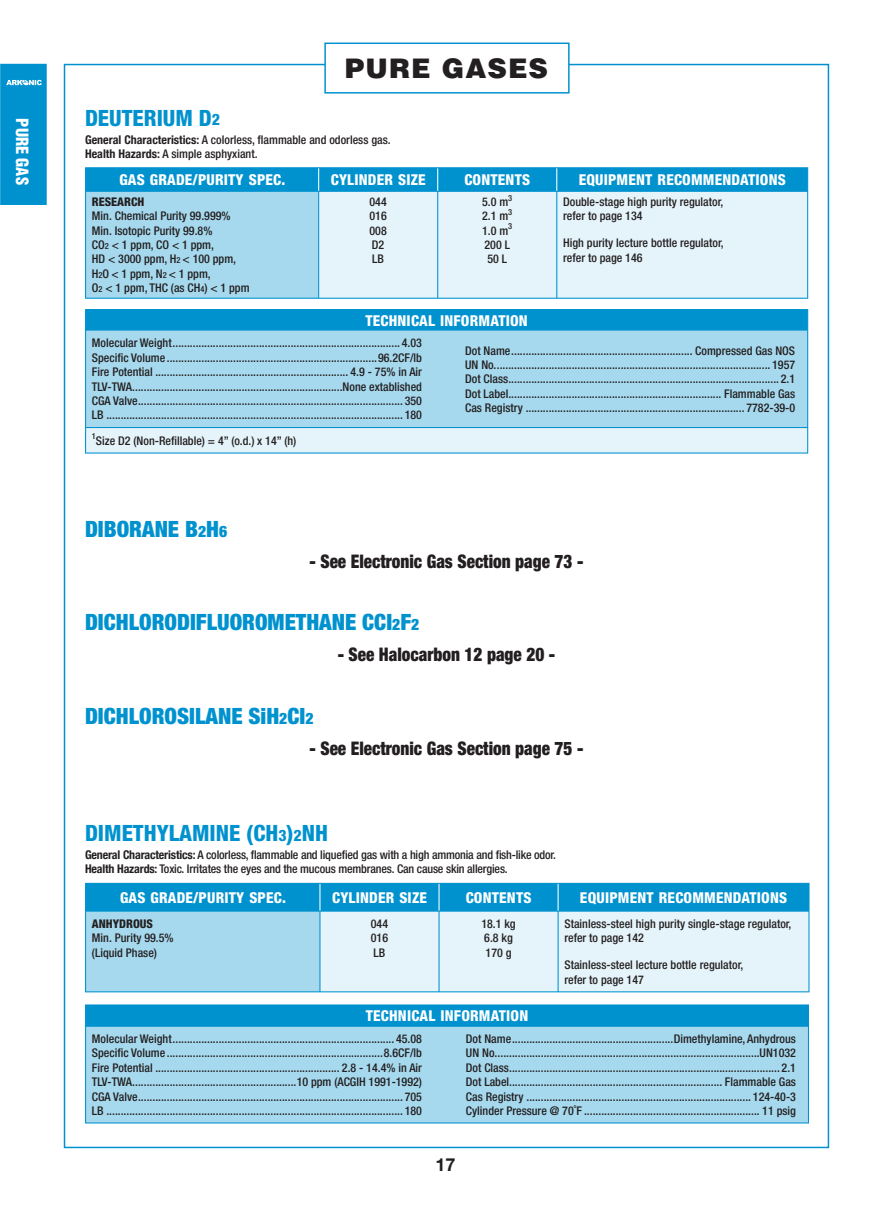
<style>
.page{position:relative;width:893px;height:1212px;background:#fff}
.page>*{position:absolute;margin:0;border:0;box-sizing:border-box;transform-origin:0 0}
.t1{font:900 27px "Helvetica";letter-spacing:.04em;color:#231f20}
.t2{font:900 condensed 22.5px "Helvetica Neue";color:#0092cf}
.t3{font:800 condensed 22.5px "Helvetica Neue";color:#0092cf}
.t4{font:900 condensed 18.75px "Helvetica Neue";color:#231f20;scale:.92 1}
.t5{font:700 18px "Helvetica Neue";color:#231f20}
.t6{font:900 condensed 16.5px "Helvetica";color:#fff}
.t7{font:800 condensed 15px "Helvetica Neue";letter-spacing:.015em;color:#fff}
.t8{font:500 condensed 12px/14.4px "Helvetica Neue";color:#231f20}
.t9{font:800 condensed 12px "Helvetica Neue";color:#231f20}
.s1{font-size:15.75px}
.s2{font-weight:700}
.s3{font-size:8.4px}
</style>
<div class="page">
<div style="left:0;top:64px;width:47px;height:141px;background:#0092cf"></div>
<div style="left:324px;top:43px;width:246px;height:51px;border:2px solid #0092cf"></div>
<svg style="left:85px;top:309px;width:724px;height:145px;background:#94d1ea"></svg>
<svg style="left:85px;top:1004px;width:724px;height:120px;background:#86cbe8"></svg>
<svg style="left:85px;top:167px;width:724px;height:132px;background:#cde9f5"></svg>
<svg style="left:86px;top:167px;width:722px;height:25px;background:#0493cf"></svg>
<svg style="left:85px;top:882px;width:725px;height:111px;background:#a9d9ee"></svg>
<svg style="left:86px;top:883px;width:723px;height:109px;background:#97d3eb"></svg>
<svg style="left:6px;top:80px;width:36px;height:6px"></svg>
<h3 class="t6" style="left:32px;top:118px;width:68px;rotate:90deg">ERUP SAG</h3>
<h1 class="t1" style="left:345px;top:51px;width:205px">PURE GASES</h1>
<h2 class="t3" style="left:85px;top:104px;width:136px">DEUTERIUM D<span class="s1">2</span></h2>
<p class="t8" style="left:85px;top:132px;width:307px"><span class="s2">General Characteristics:</span> A colorless, flammable and odorless gas.<br><span class="s2">Health Hazards:</span> A simple asphyxiant.</p>
<p class="t7" style="left:119px;top:170px;width:167px">GAS GRADE/PURITY SPEC.</p>
<p class="t7" style="left:331px;top:170px;width:96px">CYLINDER SIZE</p>
<p class="t7" style="left:464px;top:170px;width:67px">CONTENTS</p>
<p class="t7" style="left:579px;top:170px;width:209px">EQUIPMENT RECOMMENDATIONS</p>
<p class="t9" style="left:92px;top:194px;width:54px">RESEARCH</p>
<p class="t8" style="left:92px;top:209px;width:159px">Min. Chemical Purity 99.999%<br>Min. Isotopic Purity 99.8%<br>CO<span class="s3">2</span> &lt; 1 ppm, CO &lt; 1 ppm,<br>HD &lt; 3000 ppm, H<span class="s3">2</span> &lt; 100 ppm,<br>H<span class="s3">2</span>O &lt; 1 ppm, N<span class="s3">2</span> &lt; 1 ppm,<br>O<span class="s3">2</span> &lt; 1 ppm, THC (as CH<span class="s3">4</span>) &lt; 1 ppm</p>
<p class="t8" style="left:370px;top:194px;width:19px">044<br>016<br>008<br>D2<br>LB</p>
<p class="t8" style="left:482px;top:194px;width:32px;text-align:center">5.0 m<sup>3<br></sup>2.1 m<sup>3<br></sup>1.0 m<sup>3<br></sup>200 L<br>50 L</p>
<p class="t8" style="left:563px;top:194px;width:162px">Double-stage high purity regulator, refer to page 134</p>
<p class="t8" style="left:563px;top:236px;width:162px">High purity lecture bottle regulator, refer to page 146</p>
<p class="t7" style="left:365px;top:311px;width:164px">TECHNICAL INFORMATION</p>
<p class="t8" style="left:92px;top:336px;width:332px;text-align:justify">Molecular Weight............................................................................... 4.03<br>Specific Volume .........................................................................96.2CF/lb Fire Potential ................................................................... 4.9 - 75% in Air TLV-TWA.........................................................................None extablished CGA Valve............................................................................................ 350<br>LB ....................................................................................................... 180</p>
<p class="t8" style="left:465px;top:343px;width:332px;text-align:justify">Dot Name............................................................... Compressed Gas NOS UN No................................................................................................ 1957<br>Dot Class.............................................................................................. 2.1<br>Dot Label.......................................................................... Flammable Gas Cas Registry ............................................................................ 7782-39-0</p>
<p class="t8" style="left:92px;top:433px;width:206px"><sup>1</sup>Size D2 (Non-Refillable) = 4” (o.d.) x 14” (h)</p>
<h2 class="t2" style="left:85px;top:515px;width:144px">DIBORANE B<span class="s1">2</span>H<span class="s1">6</span></h2>
<h3 class="t4" style="left:310px;top:549px;width:299px">- See Electronic Gas Section page 73 -</h3>
<h2 class="t2" style="left:85px;top:608px;width:336px">DICHLORODIFLUOROMETHANE CCI<span class="s1">2</span>F<span class="s1">2</span></h2>
<h3 class="t4" style="left:338px;top:643px;width:238px">- See Halocarbon 12 page 20 -</h3>
<h2 class="t2" style="left:85px;top:702px;width:230px">DICHLOROSILANE SiH<span class="s1">2</span>CI<span class="s1">2</span></h2>
<h3 class="t4" style="left:310px;top:736px;width:299px">- See Electronic Gas Section page 75 -</h3>
<h2 class="t3" style="left:85px;top:819px;width:245px">DIMETHYLAMINE (CH<span class="s1">3</span>)<span class="s1">2</span>NH</h2>
<p class="t8" style="left:85px;top:847px;width:472px"><span class="s2">General Characteristics:</span> A colorless, flammable and liquefied gas with a high ammonia and fish-like odor.<br><span class="s2">Health Hazards:</span> Toxic. Irritates the eyes and the mucous membranes. Can cause skin allergies.</p>
<p class="t7" style="left:120px;top:888px;width:167px">GAS GRADE/PURITY SPEC.</p>
<p class="t7" style="left:332px;top:888px;width:96px">CYLINDER SIZE</p>
<p class="t7" style="left:466px;top:888px;width:67px">CONTENTS</p>
<p class="t7" style="left:580px;top:888px;width:209px">EQUIPMENT RECOMMENDATIONS</p>
<p class="t9" style="left:92px;top:916px;width:63px">ANHYDROUS</p>
<p class="t8" style="left:92px;top:930px;width:83px">Min. Purity 99.5% (Liquid Phase)</p>
<p class="t8" style="left:371px;top:916px;width:19px;text-align:justify">044<br>016<br>LB</p>
<p class="t8" style="left:481px;top:916px;width:36px">18.1 kg<br>6.8 kg<br>170 g</p>
<p class="t8" style="left:564px;top:916px;width:228px">Stainless-steel high purity single-stage regulator, refer to page 142</p>
<p class="t8" style="left:564px;top:958px;width:180px">Stainless-steel lecture bottle regulator, refer to page 147</p>
<p class="t7" style="left:366px;top:1006px;width:164px">TECHNICAL INFORMATION</p>
<p class="t8" style="left:92px;top:1031px;width:332px;text-align:justify">Molecular Weight............................................................................. 45.08<br>Specific Volume ...........................................................................8.6CF/lb Fire Potential ................................................................ 2.8 - 14.4% in Air TLV-TWA.........................................................10 ppm (ACGIH 1991-1992)<br>CGA Valve............................................................................................ 705<br>LB ....................................................................................................... 180</p>
<p class="t8" style="left:466px;top:1031px;width:332px;text-align:justify">Dot Name........................................................Dimethylamine, Anhydrous UN No............................................................................................UN1032<br>Dot Class.............................................................................................. 2.1<br>Dot Label.......................................................................... Flammable Gas Cas Registry .............................................................................. 124-40-3<br>Cylinder Pressure @ 70˚F ............................................................. 11 psig</p>
<h3 class="t5" style="left:435px;top:1153px;width:22px">17</h3>
</div>
